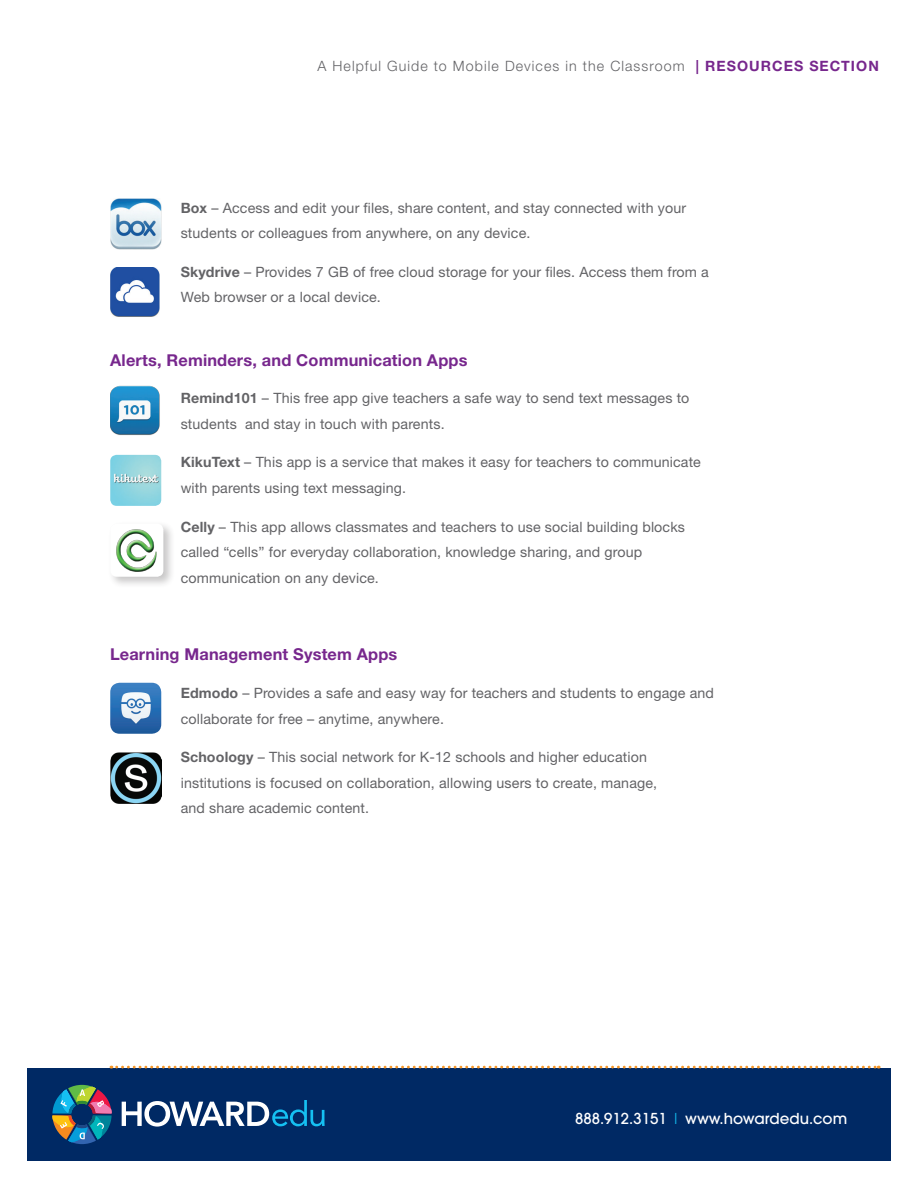
<style>
.page{position:relative;width:918px;height:1188px;background:#fff}
.page>*{position:absolute;margin:0;border:0;box-sizing:border-box;transform-origin:0 0}
.t1{font:700 16.35px "Helvetica Neue LTW1 G";letter-spacing:.01em;color:#77278d}
.t2{font:500 15px "Avant Garde";color:#fff}
.t3{font:14.25px/25.7px "Helvetica Neue LTW1 G";letter-spacing:.01em;color:#636366}
.t4{font:300 14.25px "Helvetica Neue LTW1 G";letter-spacing:.075em;color:#636366}
.s1{font-weight:700;color:#77278d}
.s2{font-weight:700}
.s3{font-weight:400;color:#15c0f2}
</style>
<div class="page">
<div style="left:27px;top:1068px;width:864px;height:93px;background:#002964"></div>
<svg style="left:122px;top:1100px;width:203px;height:27px"></svg>
<svg style="left:52px;top:1085px;width:60px;height:59px"></svg>
<svg style="left:111px;top:1066px;width:768px;height:2px"></svg>
<div style="left:107px;top:521px;width:68px;height:67px;background:#231f20;opacity:.25"></div>
<div style="left:110px;top:524px;width:53px;height:53px;background:#fff;border-radius:6px"></div>
<img style="left:116px;top:529px;width:41px;height:43px">
<img style="left:110px;top:198px;width:51px;height:51px">
<img style="left:110px;top:386px;width:50px;height:49px">
<img style="left:110px;top:267px;width:50px;height:50px">
<img style="left:110px;top:455px;width:51px;height:51px">
<img style="left:110px;top:683px;width:51px;height:51px">
<img style="left:110px;top:752px;width:51px;height:51px">
<p class="t4" style="left:317px;top:57px;width:563px">A Helpful Guide to Mobile Devices in the Classroom <span class="s1">| RESOURCES SECTION</span></p>
<p class="t3" style="left:181px;top:195px;width:507px"><span class="s2">Box</span> – Access and edit your files, share content, and stay connected with your students or colleagues from anywhere, on any device.</p>
<p class="t3" style="left:181px;top:259px;width:530px"><span class="s2">Skydrive</span> – Provides 7 GB of free cloud storage for your files. Access them from a<br>Web browser or a local device.</p>
<p class="t1" style="left:110px;top:350px;width:359px">Alerts, Reminders, and Communication Apps</p>
<p class="t3" style="left:181px;top:385px;width:510px"><span class="s2">Remind101</span> – This free app give teachers a safe way to send text messages to students and stay in touch with parents.</p>
<p class="t3" style="left:181px;top:449px;width:522px"><span class="s2">KikuText</span> – This app is a service that makes it easy for teachers to communicate with parents using text messaging.</p>
<p class="t3" style="left:181px;top:514px;width:506px"><span class="s2">Celly</span> – This app allows classmates and teachers to use social building blocks called “cells” for everyday collaboration, knowledge sharing, and group communication on any device.</p>
<p class="t1" style="left:110px;top:644px;width:289px">Learning Management System Apps</p>
<p class="t3" style="left:181px;top:680px;width:535px"><span class="s2">Edmodo</span> – Provides a safe and easy way for teachers and students to engage and collaborate for free – anytime, anywhere.</p>
<p class="t3" style="left:181px;top:744px;width:478px"><span class="s2">Schoology</span> – This social network for K-12 schools and higher education institutions is focused on collaboration, allowing users to create, manage, and share academic content.</p>
<p class="t2" style="left:575px;top:1109px;width:274px">888.912.3151 <span class="s3">|</span> www.howardedu.com</p>
</div>
